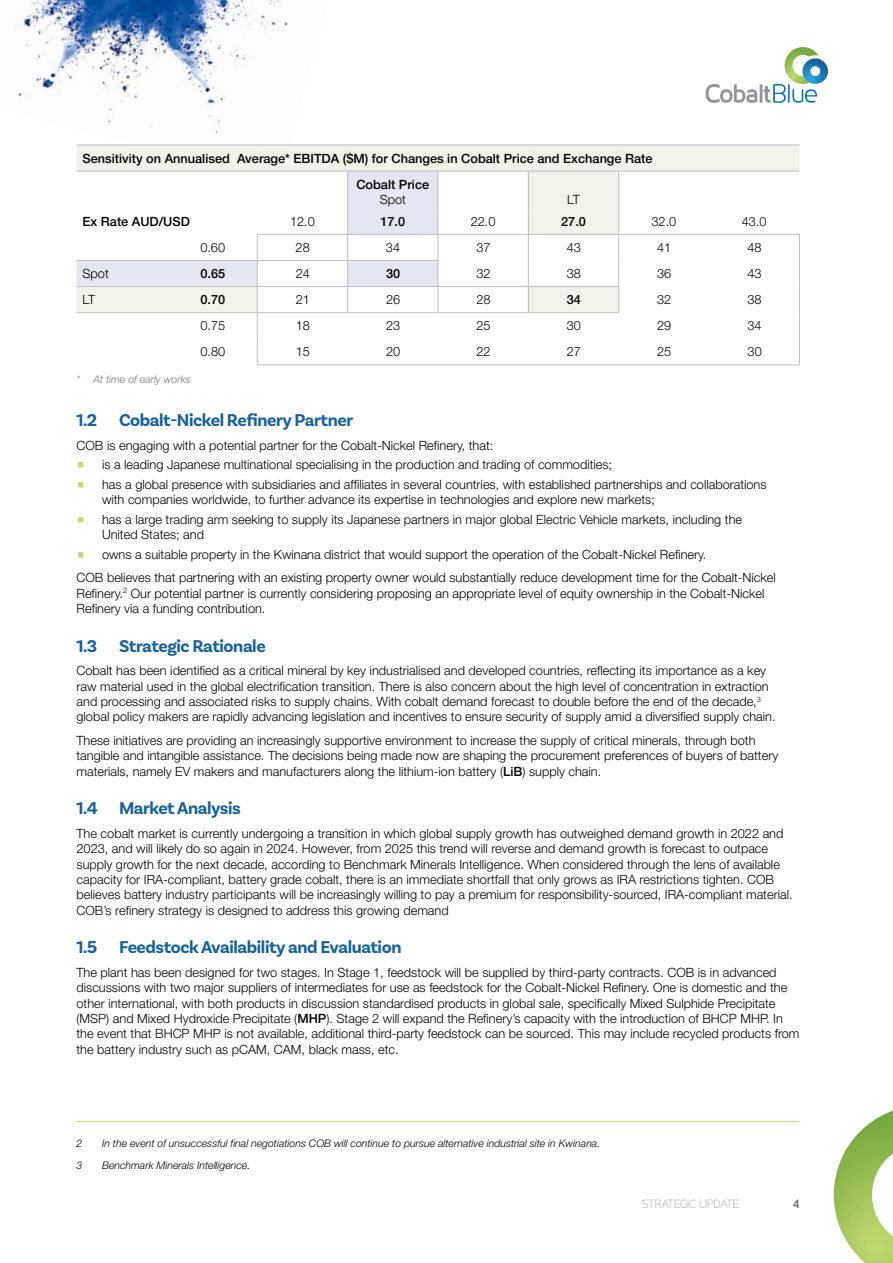
<style>
.page{position:relative;width:893px;height:1263px;background:#fff}
.page>*{position:absolute;margin:0;border:0;box-sizing:border-box;transform-origin:0 0}
.t1{font:700 18px "Basic Sans";letter-spacing:-.025em;color:#16609b}
.t2{font:300 12.75px/15.3px "Helvetica Neue LT Pro";color:#000}
.t3{font:500 12.75px "Helvetica Neue LT Pro";color:#000}
.t4{font:300 12px "Cillop";color:#bcbec0}
.t5{font:700 12px "Cillop";color:#6d6e71}
.t6{font:italic 300 10.5px "Helvetica Neue LT Pro";color:#000}
.t7{font:italic 300 10.5px "Helvetica Neue LT Pro";color:#757779}
.s1{font-weight:500}
</style>
<div class="page">
<img style="left:15px;top:0;width:314px;height:145px">
<svg style="left:706px;top:47px;width:122px;height:56px"></svg>
<svg style="left:834px;top:1110px;width:59px;height:153px"></svg>
<svg style="left:77px;top:146px;width:722px;height:166px"></svg>
<hr style="left:438px;top:234px;width:90px;height:1px;background:#bcbec0">
<hr style="left:528px;top:234px;width:90px;height:1px;background:#bcbec0">
<hr style="left:619px;top:234px;width:90px;height:1px;background:#bcbec0">
<hr style="left:709px;top:234px;width:91px;height:1px;background:#bcbec0">
<svg style="left:799px;top:235px;width:1px;height:130px"></svg>
<hr style="left:257px;top:365px;width:91px;height:1px;background:#bcbec0">
<hr style="left:348px;top:365px;width:90px;height:1px;background:#bcbec0">
<hr style="left:438px;top:365px;width:90px;height:1px;background:#bcbec0">
<hr style="left:528px;top:365px;width:91px;height:1px;background:#bcbec0">
<hr style="left:619px;top:365px;width:90px;height:1px;background:#bcbec0">
<hr style="left:709px;top:365px;width:91px;height:1px;background:#bcbec0">
<hr style="left:77px;top:145px;width:90px;height:1px;background:#bcbec0">
<hr style="left:167px;top:145px;width:90px;height:1px;background:#bcbec0">
<hr style="left:257px;top:145px;width:91px;height:1px;background:#bcbec0">
<hr style="left:348px;top:145px;width:90px;height:1px;background:#bcbec0">
<hr style="left:438px;top:145px;width:90px;height:1px;background:#bcbec0">
<hr style="left:528px;top:145px;width:91px;height:1px;background:#bcbec0">
<hr style="left:619px;top:145px;width:90px;height:1px;background:#bcbec0">
<hr style="left:709px;top:145px;width:90px;height:1px;background:#bcbec0">
<hr style="left:619px;top:171px;width:90px;height:1px;background:#bcbec0">
<hr style="left:709px;top:171px;width:90px;height:1px;background:#bcbec0">
<hr style="left:438px;top:286px;width:90px;height:1px;background:#bcbec0">
<hr style="left:528px;top:286px;width:91px;height:1px;background:#bcbec0">
<hr style="left:438px;top:312px;width:90px;height:1px;background:#bcbec0">
<hr style="left:528px;top:312px;width:91px;height:1px;background:#bcbec0">
<svg style="left:77px;top:171px;width:362px;height:194px"></svg>
<svg style="left:528px;top:208px;width:1px;height:104px"></svg>
<svg style="left:618px;top:208px;width:1px;height:104px"></svg>
<hr style="left:348px;top:171px;width:90px;height:1px;background:#bcbec0">
<hr style="left:438px;top:171px;width:90px;height:1px;background:#bcbec0">
<hr style="left:528px;top:171px;width:91px;height:1px;background:#bcbec0">
<hr style="left:347px;top:171px;width:1px;height:37px;background:#bcbec0">
<hr style="left:438px;top:171px;width:1px;height:37px;background:#bcbec0">
<hr style="left:528px;top:171px;width:1px;height:37px;background:#bcbec0">
<hr style="left:618px;top:171px;width:1px;height:37px;background:#bcbec0">
<hr style="left:77px;top:260px;width:90px;height:1px;background:#bcbec0">
<hr style="left:77px;top:286px;width:90px;height:1px;background:#bcbec0">
<hr style="left:77px;top:312px;width:90px;height:1px;background:#bcbec0">
<hr style="left:77px;top:1121px;width:722px;height:1px;background:#c0da71">
<p class="t3" style="left:83px;top:150px;width:571px">Sensitivity on Annualised Average* EBITDA ($M) for Changes in Cobalt Price and Exchange Rate</p>
<p class="t3" style="left:83px;top:214px;width:109px">Ex Rate AUD/USD</p>
<p class="t3" style="left:356px;top:177px;width:74px">Cobalt Price</p>
<p class="t2" style="left:380px;top:192px;width:28px">Spot</p>
<p class="t2" style="left:567px;top:192px;width:14px">LT</p>
<p class="t2" style="left:290px;top:213px;width:26px">12.0</p>
<p class="t3" style="left:380px;top:214px;width:26px">17.0</p>
<p class="t2" style="left:471px;top:213px;width:26px">22.0</p>
<p class="t3" style="left:561px;top:214px;width:26px">27.0</p>
<p class="t2" style="left:651px;top:213px;width:26px">32.0</p>
<p class="t2" style="left:742px;top:213px;width:26px">43.0</p>
<p class="t2" style="left:200px;top:239px;width:26px">0.60</p>
<p class="t2" style="left:296px;top:239px;width:16px">28</p>
<p class="t2" style="left:386px;top:239px;width:16px">34</p>
<p class="t2" style="left:476px;top:239px;width:16px">37</p>
<p class="t2" style="left:567px;top:239px;width:16px">43</p>
<p class="t2" style="left:657px;top:239px;width:16px">41</p>
<p class="t2" style="left:747px;top:239px;width:16px">48</p>
<p class="t2" style="left:83px;top:266px;width:28px">Spot</p>
<p class="t3" style="left:200px;top:266px;width:26px">0.65</p>
<p class="t2" style="left:296px;top:266px;width:16px">24</p>
<p class="t3" style="left:386px;top:266px;width:16px">30</p>
<p class="t2" style="left:476px;top:266px;width:16px">32</p>
<p class="t2" style="left:567px;top:266px;width:16px">38</p>
<p class="t2" style="left:657px;top:266px;width:16px">36</p>
<p class="t2" style="left:747px;top:266px;width:16px">43</p>
<p class="t2" style="left:83px;top:292px;width:14px">LT</p>
<p class="t3" style="left:200px;top:292px;width:26px">0.70</p>
<p class="t2" style="left:296px;top:292px;width:16px">21</p>
<p class="t2" style="left:386px;top:292px;width:16px">26</p>
<p class="t2" style="left:476px;top:292px;width:16px">28</p>
<p class="t3" style="left:567px;top:292px;width:16px">34</p>
<p class="t2" style="left:657px;top:292px;width:16px">32</p>
<p class="t2" style="left:747px;top:292px;width:16px">38</p>
<p class="t2" style="left:200px;top:318px;width:26px">0.75</p>
<p class="t2" style="left:296px;top:318px;width:16px">18</p>
<p class="t2" style="left:386px;top:318px;width:16px">23</p>
<p class="t2" style="left:476px;top:318px;width:16px">25</p>
<p class="t2" style="left:567px;top:318px;width:16px">30</p>
<p class="t2" style="left:657px;top:318px;width:16px">29</p>
<p class="t2" style="left:747px;top:318px;width:16px">34</p>
<p class="t2" style="left:200px;top:344px;width:26px">0.80</p>
<p class="t2" style="left:296px;top:344px;width:16px">15</p>
<p class="t2" style="left:386px;top:344px;width:16px">20</p>
<p class="t2" style="left:476px;top:344px;width:16px">22</p>
<p class="t2" style="left:567px;top:344px;width:16px">27</p>
<p class="t2" style="left:657px;top:344px;width:16px">25</p>
<p class="t2" style="left:748px;top:344px;width:16px">30</p>
<p class="t7" style="left:77px;top:373px;width:116px">* At time of early works</p>
<h1 class="t1" style="left:77px;top:409px;width:278px">1.2 Cobalt-Nickel Refinery Partner</h1>
<p class="t2" style="left:102px;top:435px;width:666px;line-height:19.5px;text-indent:-26px">COB is engaging with a potential partner for the Cobalt-Nickel Refinery, that:<br>is a leading Japanese multinational specialising in the production and trading of commodities;<br>has a global presence with subsidiaries and affiliates in several countries, with established partnerships and collaborations</p>
<p class="t2" style="left:102px;top:490px;width:642px;line-height:19.5px">with companies worldwide, to further advance its expertise in technologies and explore new markets;<br>has a large trading arm seeking to supply its Japanese partners in major global Electric Vehicle markets, including the</p>
<p class="t2" style="left:102px;top:524px;width:606px;line-height:19.5px">United States; and<br>owns a suitable property in the Kwinana district that would support the operation of the Cobalt-Nickel Refinery.</p>
<p class="t2" style="left:77px;top:570px;width:701px">COB believes that partnering with an existing property owner would substantially reduce development time for the Cobalt-Nickel<br>Refinery.<sup>2</sup> Our potential partner is currently considering proposing an appropriate level of equity ownership in the Cobalt-Nickel<br>Refinery via a funding contribution.</p>
<h1 class="t1" style="left:77px;top:635px;width:191px">1.3 Strategic Rationale</h1>
<p class="t2" style="left:77px;top:663px;width:701px">Cobalt has been identified as a critical mineral by key industrialised and developed countries, reflecting its importance as a key raw material used in the global electrification transition. There is also concern about the high level of concentration in extraction and processing and associated risks to supply chains. With cobalt demand forecast to double before the end of the decade,<sup>3 </sup>global policy makers are rapidly advancing legislation and incentives to ensure security of supply amid a diversified supply chain.</p>
<p class="t2" style="left:77px;top:733px;width:703px">These initiatives are providing an increasingly supportive environment to increase the supply of critical minerals, through both tangible and intangible assistance. The decisions being made now are shaping the procurement preferences of buyers of battery materials, namely EV makers and manufacturers along the lithium-ion battery (<span class="s1">LiB</span>) supply chain.</p>
<h1 class="t1" style="left:77px;top:797px;width:166px">1.4 Market Analysis</h1>
<p class="t2" style="left:77px;top:826px;width:718px">The cobalt market is currently undergoing a transition in which global supply growth has outweighed demand growth in 2022 and 2023, and will likely do so again in 2024. However, from 2025 this trend will reverse and demand growth is forecast to outpace supply growth for the next decade, according to Benchmark Minerals Intelligence. When considered through the lens of available capacity for IRA-compliant, battery grade cobalt, there is an immediate shortfall that only grows as IRA restrictions tighten. COB believes battery industry participants will be increasingly willing to pay a premium for responsibility-sourced, IRA-compliant material.<br>COB’s refinery strategy is designed to address this growing demand</p>
<h1 class="t1" style="left:77px;top:936px;width:326px">1.5 Feedstock Availability and Evaluation</h1>
<p class="t2" style="left:77px;top:965px;width:724px">The plant has been designed for two stages. In Stage 1, feedstock will be supplied by third-party contracts. COB is in advanced discussions with two major suppliers of intermediates for use as feedstock for the Cobalt-Nickel Refinery. One is domestic and the other international, with both products in discussion standardised products in global sale, specifically Mixed Sulphide Precipitate (MSP) and Mixed Hydroxide Precipitate (<span class="s1">MHP</span>). Stage 2 will expand the Refinery’s capacity with the introduction of BHCP MHP. In the event that BHCP MHP is not available, additional third-party feedstock can be sourced. This may include recycled products from the battery industry such as pCAM, CAM, black mass, etc.</p>
<p class="t6" style="left:77px;top:1137px;width:7px">2</p>
<p class="t6" style="left:102px;top:1137px;width:500px">In the event of unsuccessful final negotiations COB will continue to pursue alternative industrial site in Kwinana.</p>
<p class="t6" style="left:77px;top:1159px;width:7px">3</p>
<p class="t6" style="left:102px;top:1159px;width:150px">Benchmark Minerals Intelligence.</p>
<p class="t4" style="left:642px;top:1197px;width:99px">STRATEGIC UPDATE</p>
<p class="t5" style="left:793px;top:1196px;width:8px">4</p>
</div>
